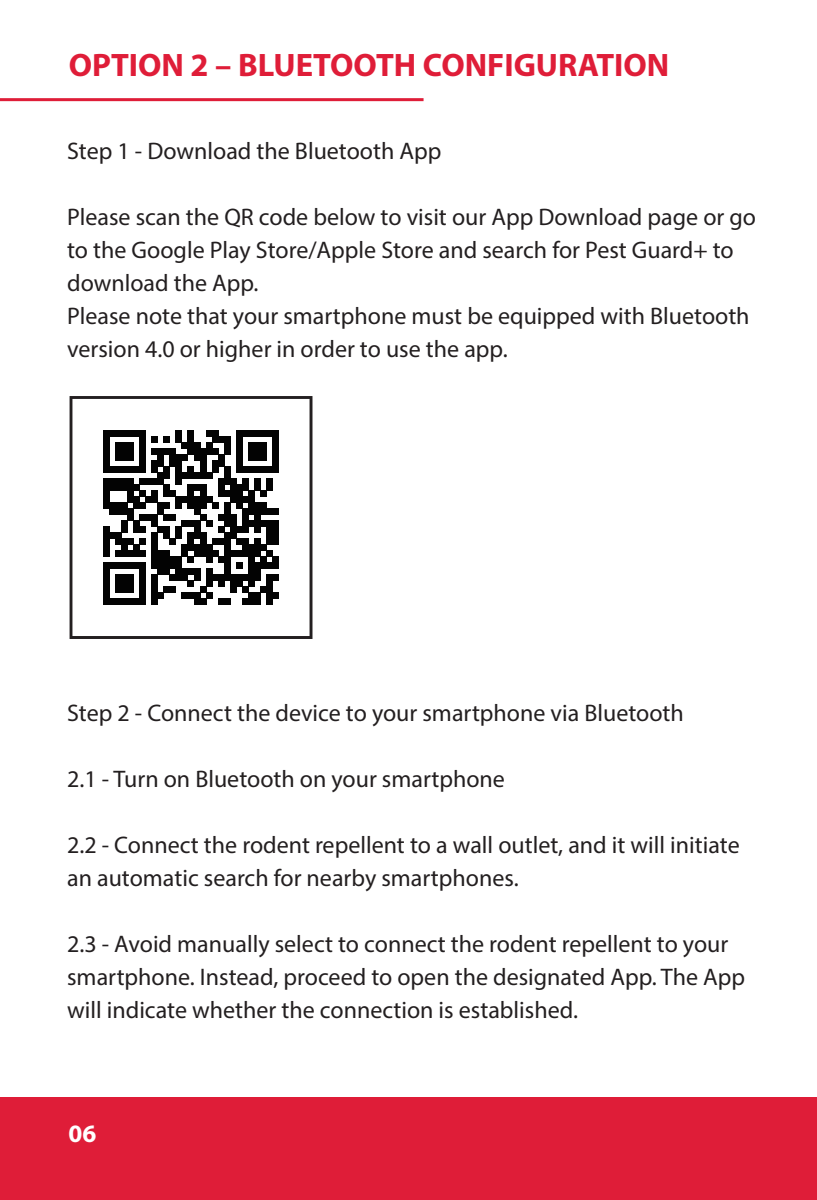
<style>
.page{position:relative;width:817px;height:1200px;background:#fff}
.page>*{position:absolute;margin:0;border:0;box-sizing:border-box;transform-origin:0 0}
.t1{font:700 32.7px "Myriad Pro";color:#df1d38}
.t2{font:700 25.2px "Myriad Pro";color:#fff}
.t3{font:24px/33px "Myriad Pro";color:#231f20}
</style>
<div class="page">
<hr style="left:0;top:98px;width:423px;height:3px;background:#df1d38">
<div style="left:0;top:1097px;width:816px;height:102px;background:#df1d38"></div>
<svg style="left:70px;top:396px;width:242px;height:242px"></svg>
<div style="left:93px;top:419px;width:196px;height:196px;background:#fff"></div>
<svg style="left:104px;top:430px;width:174px;height:174px"></svg>
<h1 class="t1" style="left:69px;top:44px;width:602px">OPTION 2 – BLUETOOTH CONFIGURATION</h1>
<p class="t3" style="left:67px;top:134px;width:376px">Step 1 - Download the Bluetooth App</p>
<p class="t3" style="left:67px;top:200px;width:690px">Please scan the QR code below to visit our App Download page or go to the Google Play Store/Apple Store and search for Pest Guard+ to download the App.<br>Please note that your smartphone must be equipped with Bluetooth version 4.0 or higher in order to use the app.</p>
<p class="t3" style="left:67px;top:695px;width:618px">Step 2 - Connect the device to your smartphone via Bluetooth</p>
<p class="t3" style="left:67px;top:761px;width:439px">2.1 - Turn on Bluetooth on your smartphone</p>
<p class="t3" style="left:67px;top:827px;width:674px">2.2 - Connect the rodent repellent to a wall outlet, and it will initiate an automatic search for nearby smartphones.</p>
<p class="t3" style="left:67px;top:926px;width:679px">2.3 - Avoid manually select to connect the rodent repellent to your smartphone. Instead, proceed to open the designated App. The App will indicate whether the connection is established.</p>
<p class="t2" style="left:69px;top:1116px;width:29px">06</p>
</div>
